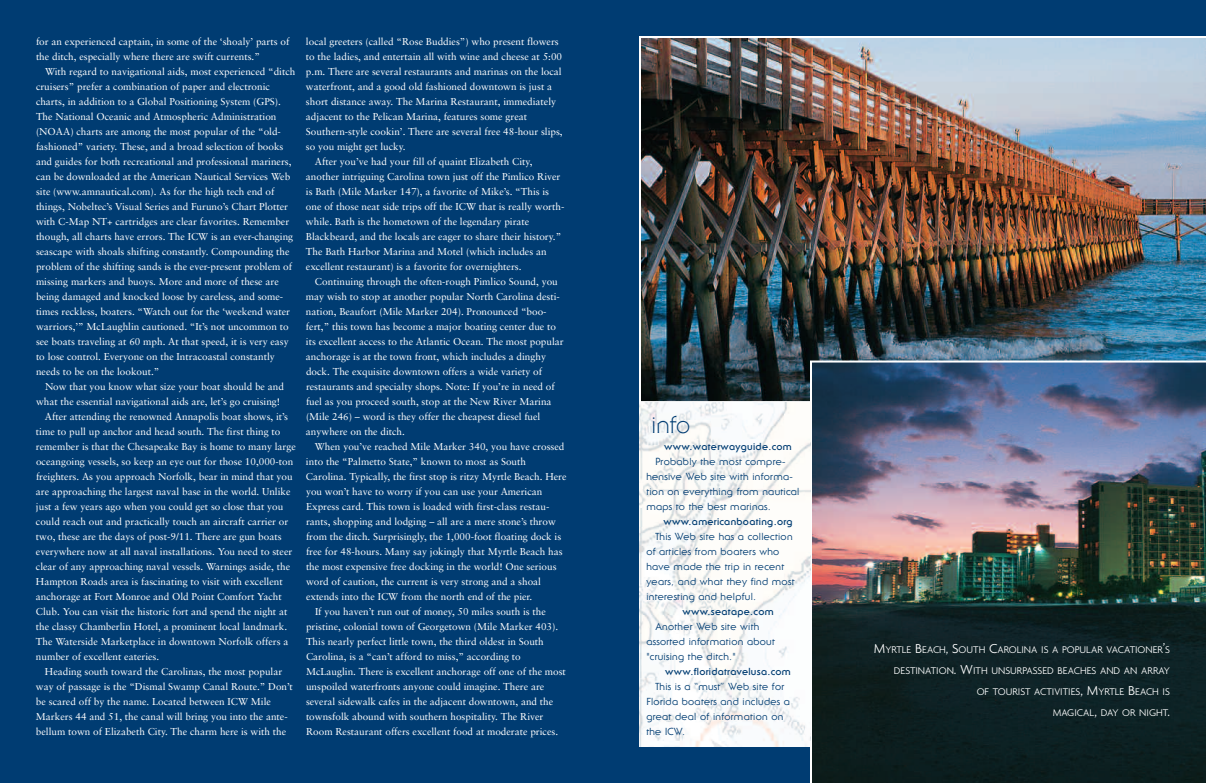
<style>
.page{position:relative;width:1206px;height:783px;background:#003c72}
.page>*{position:absolute;margin:0;border:0;box-sizing:border-box;transform-origin:0 0}
.t1{font:300 24px "Serif Gothic";color:#003c72}
.t2{font:300 10.5px/21px "Agenda";color:#fff;text-align:right}
.t3{font:10px/15px "Sabon";color:#fff}
.t4{font:10px/15px "Serif Gothic";letter-spacing:.03em;color:#003c72}
.t5{font:700 10px "Serif Gothic";letter-spacing:.03em;color:#003c72}
.s1{font-size:14px}
</style>
<div class="page">
<img style="left:639px;top:36px;width:567px;height:366px">
<img style="left:810px;top:361px;width:396px;height:422px">
<img style="left:639px;top:402px;width:172px;height:345px">
<p class="t3" style="left:36px;top:35px;width:255px">for an experienced captain, in some of the ‘shoaly’ parts of the ditch, especially where there are swift currents.”</p>
<p class="t3" style="left:36px;top:65px;width:261px;text-indent:9px">With regard to navigational aids, most experienced “ditch cruisers” prefer a combination of paper and electronic charts, in addition to a Global Positioning System (GPS).<br>The National Oceanic and Atmospheric Administration (NOAA) charts are among the most popular of the “old&shy;fashioned” variety. These, and a broad selection of books and guides for both recreational and professional mariners, can be downloaded at the American Nautical Services Web site (www.amnautical.com). As for the high tech end of things, Nobeltec’s Visual Series and Furuno’s Chart Plotter with C-Map NT+ cartridges are clear favorites. Remember though, all charts have errors. The ICW is an ever-changing seascape with shoals shifting constantly. Compounding the problem of the shifting sands is the ever-present problem of missing markers and buoys. More and more of these are being damaged and knocked loose by careless, and some&shy;times reckless, boaters. “Watch out for the ‘weekend water warriors,’” McLaughlin cautioned. “It’s not uncommon to see boats traveling at 60 mph. At that speed, it is very easy to lose control. Everyone on the Intracoastal constantly needs to be on the lookout.”</p>
<p class="t3" style="left:45px;top:380px;width:240px">Now that you know what size your boat should be and</p>
<p class="t3" style="left:36px;top:395px;width:246px">what the essential navigational aids are, let’s go cruising!</p>
<p class="t3" style="left:45px;top:410px;width:245px">After attending the renowned Annapolis boat shows, it’s</p>
<p class="t3" style="left:36px;top:425px;width:246px">time to pull up anchor and head south. The first thing to</p>
<p class="t3" style="left:36px;top:440px;width:261px">remember is that the Chesapeake Bay is home to many large</p>
<p class="t3" style="left:36px;top:455px;width:259px">oceangoing vessels, so keep an eye out for those 10,000-ton</p>
<p class="t3" style="left:36px;top:470px;width:258px">freighters. As you approach Norfolk, bear in mind that you</p>
<p class="t3" style="left:36px;top:485px;width:256px">are approaching the largest naval base in the world. Unlike</p>
<p class="t3" style="left:36px;top:500px;width:249px">just a few years ago when you could get so close that you</p>
<p class="t3" style="left:36px;top:515px;width:254px">could reach out and practically touch an aircraft carrier or</p>
<p class="t3" style="left:36px;top:530px;width:247px">two, these are the days of post-9/11. There are gun boats</p>
<p class="t3" style="left:36px;top:545px;width:258px">everywhere now at all naval installations. You need to steer</p>
<p class="t3" style="left:36px;top:560px;width:256px">clear of any approaching naval vessels. Warnings aside, the</p>
<p class="t3" style="left:36px;top:575px;width:248px">Hampton Roads area is fascinating to visit with excellent</p>
<p class="t3" style="left:36px;top:590px;width:247px">anchorage at Fort Monroe and Old Point Comfort Yacht</p>
<p class="t3" style="left:36px;top:605px;width:253px">Club. You can visit the historic fort and spend the night at</p>
<p class="t3" style="left:36px;top:620px;width:253px">the classy Chamberlin Hotel, a prominent local landmark.</p>
<p class="t3" style="left:36px;top:635px;width:254px">The Waterside Marketplace in downtown Norfolk offers a</p>
<p class="t3" style="left:36px;top:650px;width:125px">number of excellent eateries.</p>
<p class="t3" style="left:45px;top:665px;width:239px">Heading south toward the Carolinas, the most popular</p>
<p class="t3" style="left:36px;top:680px;width:258px">way of passage is the “Dismal Swamp Canal Route.” Don’t</p>
<p class="t3" style="left:36px;top:695px;width:236px">be scared off by the name. Located between ICW Mile</p>
<p class="t3" style="left:36px;top:710px;width:253px">Markers 44 and 51, the canal will bring you into the ante-</p>
<p class="t3" style="left:36px;top:725px;width:252px">bellum town of Elizabeth City. The charm here is with the</p>
<p class="t3" style="left:306px;top:35px;width:254px">local greeters (called “Rose Buddies”) who present flowers</p>
<p class="t3" style="left:306px;top:50px;width:258px">to the ladies, and entertain all with wine and cheese at 5:00</p>
<p class="t3" style="left:306px;top:65px;width:257px">p.m. There are several restaurants and marinas on the local</p>
<p class="t3" style="left:306px;top:80px;width:248px">waterfront, and a good old fashioned downtown is just a</p>
<p class="t3" style="left:306px;top:95px;width:252px">short distance away. The Marina Restaurant, immediately</p>
<p class="t3" style="left:306px;top:110px;width:223px">adjacent to the Pelican Marina, features some great</p>
<p class="t3" style="left:306px;top:125px;width:258px">Southern-style cookin’. There are several free 48-hour slips,</p>
<p class="t3" style="left:306px;top:140px;width:101px">so you might get lucky.</p>
<p class="t3" style="left:315px;top:155px;width:219px">After you’ve had your fill of quaint Elizabeth City,</p>
<p class="t3" style="left:306px;top:170px;width:256px">another intriguing Carolina town just off the Pimlico River</p>
<p class="t3" style="left:306px;top:185px;width:245px">is Bath (Mile Marker 147), a favorite of Mike’s. “This is</p>
<p class="t3" style="left:306px;top:200px;width:260px">one of those neat side trips off the ICW that is really worth-</p>
<p class="t3" style="left:306px;top:215px;width:225px">while. Bath is the hometown of the legendary pirate</p>
<p class="t3" style="left:306px;top:230px;width:257px">Blackbeard, and the locals are eager to share their history.”</p>
<p class="t3" style="left:306px;top:245px;width:242px">The Bath Harbor Marina and Motel (which includes an</p>
<p class="t3" style="left:306px;top:260px;width:217px">excellent restaurant) is a favorite for overnighters.</p>
<p class="t3" style="left:315px;top:275px;width:244px">Continuing through the often-rough Pimlico Sound, you</p>
<p class="t3" style="left:306px;top:290px;width:255px">may wish to stop at another popular North Carolina desti-</p>
<p class="t3" style="left:306px;top:305px;width:242px">nation, Beaufort (Mile Marker 204). Pronounced “boo-</p>
<p class="t3" style="left:306px;top:320px;width:252px">fert,” this town has become a major boating center due to</p>
<p class="t3" style="left:306px;top:335px;width:259px">its excellent access to the Atlantic Ocean. The most popular</p>
<p class="t3" style="left:306px;top:350px;width:242px">anchorage is at the town front, which includes a dinghy</p>
<p class="t3" style="left:306px;top:365px;width:238px">dock. The exquisite downtown offers a wide variety of</p>
<p class="t3" style="left:306px;top:380px;width:250px">restaurants and specialty shops. Note: If you’re in need of</p>
<p class="t3" style="left:306px;top:395px;width:247px">fuel as you proceed south, stop at the New River Marina</p>
<p class="t3" style="left:306px;top:410px;width:236px">(Mile 246) – word is they offer the cheapest diesel fuel</p>
<p class="t3" style="left:306px;top:425px;width:100px">anywhere on the ditch.</p>
<p class="t3" style="left:315px;top:440px;width:251px">When you’ve reached Mile Marker 340, you have crossed</p>
<p class="t3" style="left:306px;top:455px;width:222px">into the “Palmetto State,” known to most as South</p>
<p class="t3" style="left:306px;top:470px;width:262px">Carolina. Typically, the first stop is ritzy Myrtle Beach. Here</p>
<p class="t3" style="left:306px;top:485px;width:238px">you won’t have to worry if you can use your American</p>
<p class="t3" style="left:306px;top:500px;width:245px">Express card. This town is loaded with first-class restau-</p>
<p class="t3" style="left:306px;top:515px;width:251px">rants, shopping and lodging – all are a mere stone’s throw</p>
<p class="t3" style="left:306px;top:530px;width:257px">from the ditch. Surprisingly, the 1,000-foot floating dock is</p>
<p class="t3" style="left:306px;top:545px;width:258px">free for 48-hours. Many say jokingly that Myrtle Beach has</p>
<p class="t3" style="left:306px;top:560px;width:252px">the most expensive free docking in the world! One serious</p>
<p class="t3" style="left:306px;top:575px;width:237px">word of caution, the current is very strong and a shoal</p>
<p class="t3" style="left:306px;top:590px;width:228px">extends into the ICW from the north end of the pier.</p>
<p class="t3" style="left:315px;top:605px;width:232px">If you haven’t run out of money, 50 miles south is the</p>
<p class="t3" style="left:306px;top:620px;width:254px">pristine, colonial town of Georgetown (Mile Marker 403).</p>
<p class="t3" style="left:306px;top:635px;width:239px">This nearly perfect little town, the third oldest in South</p>
<p class="t3" style="left:306px;top:650px;width:216px">Carolina, is a “can’t afford to miss,” according to</p>
<p class="t3" style="left:306px;top:665px;width:261px">McLauglin. There is excellent anchorage off one of the most</p>
<p class="t3" style="left:306px;top:680px;width:240px">unspoiled waterfronts anyone could imagine. There are</p>
<p class="t3" style="left:306px;top:695px;width:249px">several sidewalk cafes in the adjacent downtown, and the</p>
<p class="t3" style="left:306px;top:710px;width:239px">townsfolk abound with southern hospitality. The River</p>
<p class="t3" style="left:306px;top:725px;width:254px">Room Restaurant offers excellent food at moderate prices.</p>
<h1 class="t1" style="left:651px;top:416px;width:40px">info</h1>
<p class="t5" style="left:664px;top:443px;width:129px">www.waterwayguide.com</p>
<p class="t4" style="left:646px;top:455px;width:155px;text-indent:9px">Probably the most compre&shy;hensive Web site with informa&shy;tion on everything from nautical maps to the best marinas.</p>
<p class="t5" style="left:663px;top:518px;width:131px">www.americanboating.org</p>
<p class="t4" style="left:646px;top:530px;width:150px;text-indent:9px">This Web site has a collection of articles from boaters who have made the trip in recent years, and what they find most interesting and helpful.</p>
<p class="t5" style="left:682px;top:608px;width:93px">www.seatape.com</p>
<p class="t4" style="left:646px;top:620px;width:130px;text-indent:9px">Another Web site with assorted information about "cruising the ditch."</p>
<p class="t5" style="left:665px;top:668px;width:127px">www.floridatravelusa.com</p>
<p class="t4" style="left:646px;top:680px;width:145px;text-indent:9px">This is a “must” Web site for<br>Florida boaters and includes a great deal of information on the ICW.</p>
<p class="t2" style="left:874px;top:638px;width:298px"><span class="s1">M</span>YRTLE <span class="s1">B</span>EACH<span class="s1">, S</span>OUTH <span class="s1">C</span>AROLINA IS A POPULAR VACATIONER<span class="s1">’</span>S DESTINATION<span class="s1">. W</span>ITH UNSURPASSED BEACHES AND AN ARRAY<br>OF TOURIST ACTIVITIES<span class="s1">, M</span>YRTLE <span class="s1">B</span>EACH IS<br>MAGICAL<span class="s1">,</span> DAY OR NIGHT<span class="s1">.</span></p>
</div>
